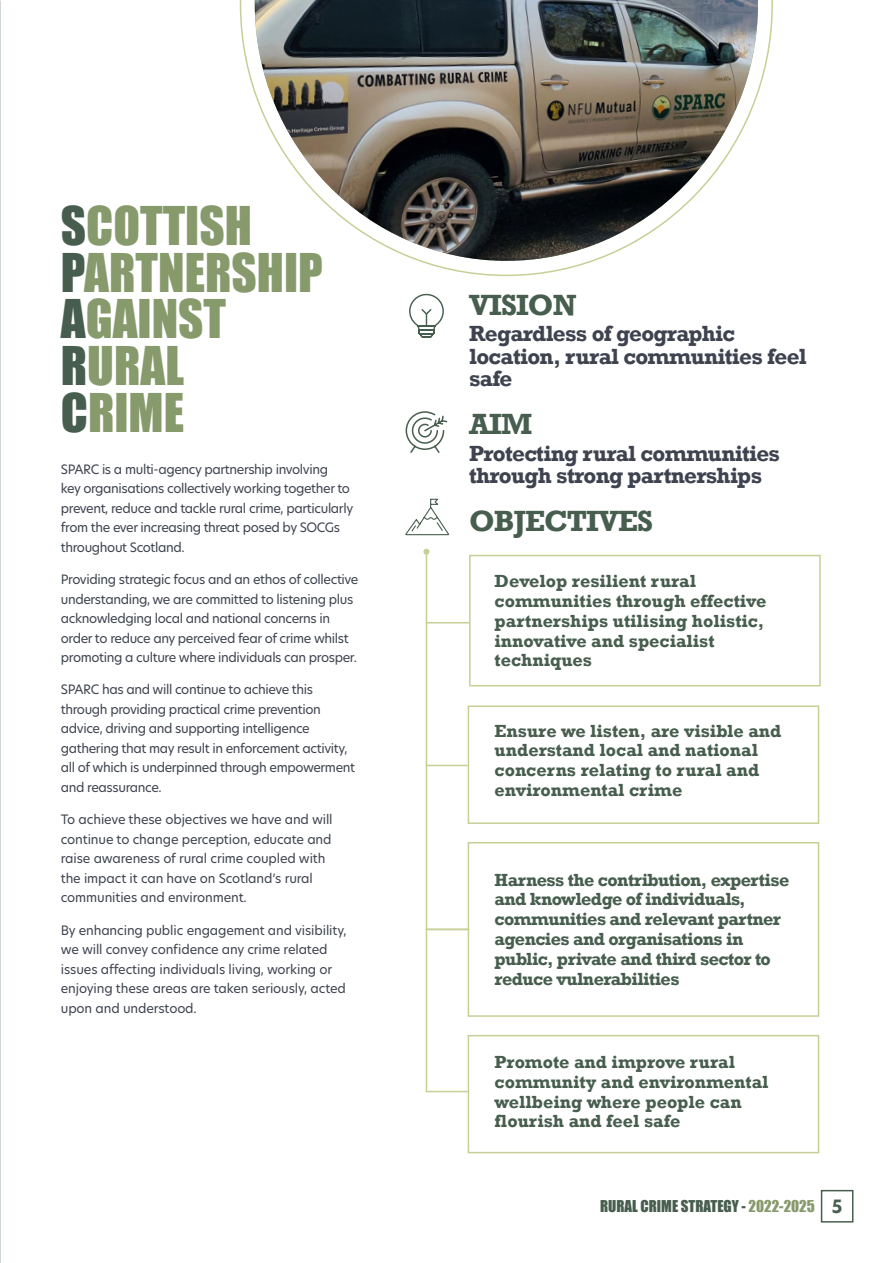
<style>
.page{position:relative;width:893px;height:1263px;background:#fff}
.page>*{position:absolute;margin:0;border:0;box-sizing:border-box;transform-origin:0 0}
.t1{font:49.05px/46.5px "Impact";color:#879a6c}
.t2{font:700 30px "Rockwell";letter-spacing:-.03em;color:#475e4e}
.t3{font:700 22.5px/22.5px "Rockwell";letter-spacing:-.03em;color:#3e434f}
.t4{font:700 18px/19.8px "Rockwell";color:#475e4e}
.t5{font:700 18px/19.8px "Rockwell";letter-spacing:-.03em;color:#475e4e}
.t6{font:700 18px "New Hero";color:#475e4e}
.t7{font:15px "Impact";color:#475e4e}
.t8{font:12.75px/19.5px "New Hero";letter-spacing:-.03em;color:#3e434f}
.t9{font:12.75px/19.5px "New Hero";letter-spacing:-.01em;color:#3e434f}
.s1{color:#475e4e}
.s2{color:#879a6c}
</style>
<div class="page">
<div style="left:469px;top:555px;width:352px;height:131px;border:2px solid #c8ce96"></div>
<div style="left:468px;top:705px;width:351px;height:119px;border:2px solid #c8ce96"></div>
<div style="left:468px;top:1035px;width:351px;height:118px;border:2px solid #c8ce96"></div>
<div style="left:468px;top:842px;width:351px;height:175px;border:2px solid #c8ce96"></div>
<svg style="left:409px;top:293px;width:35px;height:45px"></svg>
<svg style="left:405px;top:411px;width:43px;height:42px"></svg>
<svg style="left:405px;top:498px;width:44px;height:38px"></svg>
<img style="left:240px;top:0;width:533px;height:276px">
<svg style="left:423px;top:549px;width:46px;height:544px"></svg>
<hr style="left:426px;top:929px;width:43px;height:1px;background:#c8ce96">
<hr style="left:426px;top:765px;width:42px;height:1px;background:#c8ce96">
<hr style="left:426px;top:622px;width:43px;height:1px;background:#c8ce96">
<div style="left:821px;top:1190px;width:32px;height:32px;background:#fff;border:2px solid #475e4e"></div>
<p class="t1" style="left:61px;top:202px;width:263px"><span class="s1">S</span>COTTISH<br><span class="s1">P</span>ARTNERSHIP<br><span class="s1">A</span>GAINST<br><span class="s1">R</span>URAL<br><span class="s1">C</span>RIME</p>
<p class="t8" style="left:61px;top:459px;width:294px">SPARC is a multi-agency partnership involving<br>key organisations collectively working together to prevent, reduce and tackle rural crime, particularly from the ever increasing threat posed by SOCGs throughout Scotland.</p>
<p class="t8" style="left:61px;top:569px;width:299px">Providing strategic focus and an ethos of collective understanding, we are committed to listening plus acknowledging local and national concerns in order to reduce any perceived fear of crime whilst promoting a culture where individuals can prosper.</p>
<p class="t8" style="left:61px;top:680px;width:296px">SPARC has and will continue to achieve this through providing practical crime prevention advice, driving and supporting intelligence gathering that may result in enforcement activity, all of which is underpinned through empowerment and reassurance.</p>
<p class="t9" style="left:61px;top:809px;width:273px">To achieve these objectives we have and will continue to change perception, educate and raise awareness of rural crime coupled with the impact it can have on Scotland’s rural communities and environment.</p>
<p class="t9" style="left:61px;top:920px;width:287px">By enhancing public engagement and visibility, we will convey confidence any crime related issues affecting individuals living, working or enjoying these areas are taken seriously, acted upon and understood.</p>
<p class="t2" style="left:469px;top:286px;width:109px">VISION</p>
<p class="t3" style="left:469px;top:322px;width:339px">Regardless of geographic location, rural communities feel safe</p>
<p class="t2" style="left:469px;top:406px;width:65px">AIM</p>
<p class="t3" style="left:469px;top:442px;width:312px">Protecting rural communities through strong partnerships</p>
<p class="t2" style="left:469px;top:502px;width:186px">OBJECTIVES</p>
<p class="t4" style="left:495px;top:571px;width:273px">Develop resilient rural communities through effective partnerships utilising holistic, innovative and specialist techniques</p>
<p class="t4" style="left:495px;top:721px;width:288px">Ensure we listen, are visible and understand local and national concerns relating to rural and environmental crime</p>
<p class="t5" style="left:495px;top:869px;width:296px">Harness the contribution, expertise and knowledge of individuals, communities and relevant partner agencies and organisations in public, private and third sector to reduce vulnerabilities</p>
<p class="t4" style="left:495px;top:1052px;width:275px">Promote and improve rural community and environmental wellbeing where people can flourish and feel safe</p>
<p class="t7" style="left:600px;top:1194px;width:216px">RURAL CRIME STRATEGY - <span class="s2">2022-2025</span></p>
<p class="t6" style="left:832px;top:1194px;width:12px">5</p>
</div>
